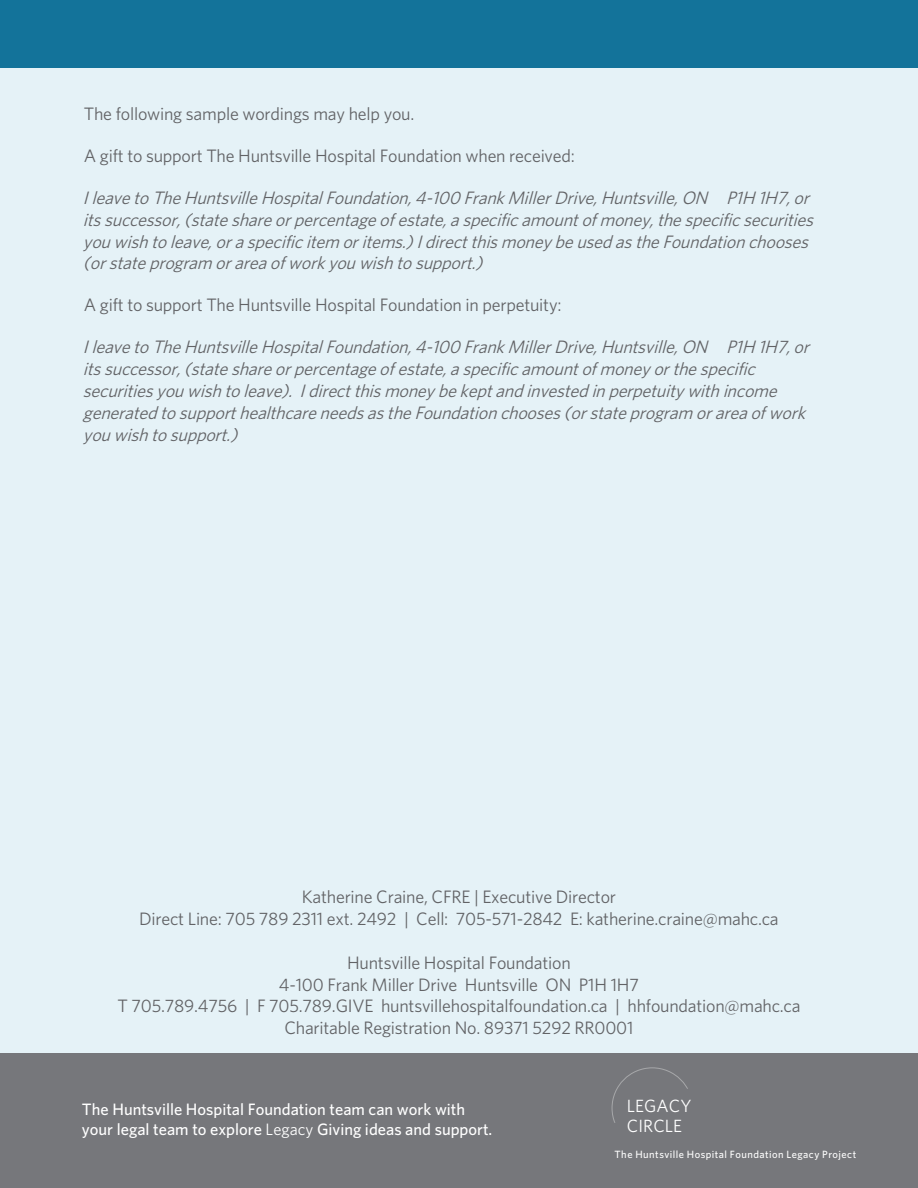
<style>
.page{position:relative;width:918px;height:1188px;background:#fff}
.page>*{position:absolute;margin:0;border:0;box-sizing:border-box;transform-origin:0 0}
.t1{font:italic 18px/21.9px "Whitney";color:#626366}
.t2{font:18px/21.9px "Whitney";letter-spacing:-.01em;color:#626366;text-align:center}
.t3{font:17.7px/19.5px "Whitney";letter-spacing:.005em;color:#fff}
.t4{font:500 16.5px/20.1px "Whitney";color:#fff}
.t5{font:500 10.5px "Whitney";letter-spacing:.045em;color:#fff}
.s1{font-weight:400}
</style>
<div class="page">
<div style="left:0;top:68px;width:918px;height:1120px;background:#e5f2f7"></div>
<div style="left:0;top:0;width:918px;height:68px;background:#13739a"></div>
<div style="left:0;top:1053px;width:918px;height:135px;background:#76777b"></div>
<svg style="left:612px;top:1067px;width:76px;height:56px"></svg>
<p class="t2" style="left:84px;top:103px;width:332px">The following sample wordings may help you.</p>
<p class="t2" style="left:84px;top:144px;width:493px">A gift to support The Huntsville Hospital Foundation when received:</p>
<p class="t1" style="left:83px;top:187px;width:737px">I leavetoTheHuntsvilleHospitalFoundation,4-100 FrankMillerDrive,Huntsville,ON P1H 1H7,or itssuccessor,(stateshareorpercentageofestate,aspecificamountofmoney,thespecificsecurities youwishtoleave,oraspecificitem oritems.)IdirectthismoneybeusedastheFoundationchooses (orstateprogram orareaofworkyouwishtosupport.)</p>
<p class="t2" style="left:84px;top:294px;width:479px">A gift to support The Huntsville Hospital Foundation in perpetuity:</p>
<p class="t1" style="left:83px;top:336px;width:733px">I leavetoTheHuntsvilleHospitalFoundation,4-100 FrankMillerDrive,Huntsville,ON P1H 1H7,or itssuccessor,(stateshareorpercentageofestate,aspecificamountofmoneyorthespecific securitiesyouwishtoleave). Idirectthismoneybekeptandinvestedinperpetuitywithincome generatedtosupporthealthcareneedsastheFoundationchooses(orstateprogram orareaofwork youwishtosupport.)</p>
<p class="t2" style="left:139px;top:886px;width:641px">Katherine Craine, CFRE | Executive Director<br>Direct Line: 705 789 2311 ext. 2492 | Cell: 705-571-2842 E: katherine.craine@mahc.ca</p>
<p class="t2" style="left:117px;top:951px;width:685px">Huntsville Hospital Foundation<br>4-100 Frank Miller Drive Huntsville ON P1H 1H7<br>T 705.789.4756 | F 705.789.GIVE huntsvillehospitalfoundation.ca | hhfoundation@mahc.ca Charitable Registration No. 89371 5292 RR0001</p>
<p class="t4" style="left:82px;top:1099px;width:412px">The Huntsville Hospital Foundation team can work with your legal team to explore <span class="s1">Legacy</span> Giving ideas and support.</p>
<p class="t3" style="left:627px;top:1096px;width:66px">LEGACY<br>CIRCLE</p>
<p class="t5" style="left:615px;top:1148px;width:243px">The Huntsville Hospital Foundation Legacy Project</p>
</div>
